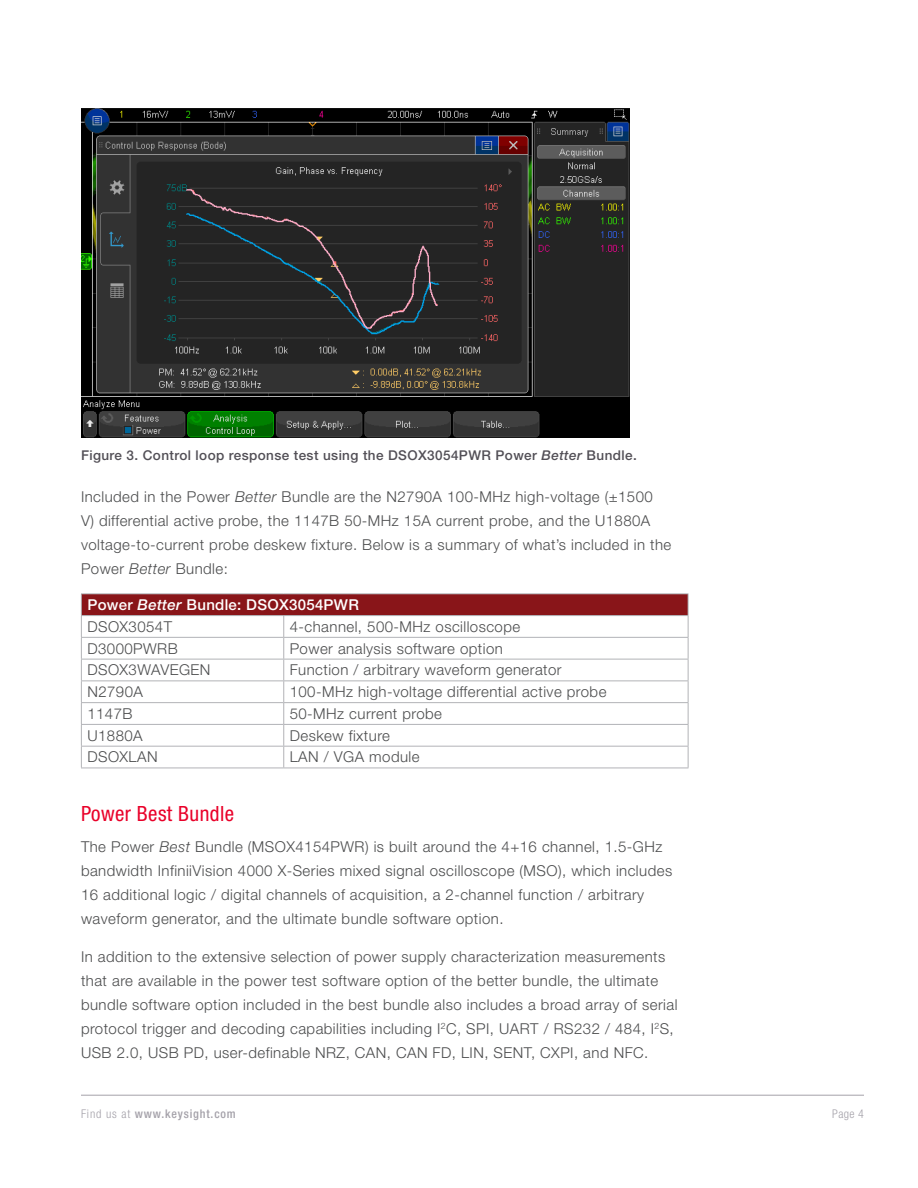
<style>
.page{position:relative;width:918px;height:1188px;background:#fff}
.page>*{position:absolute;margin:0;border:0;box-sizing:border-box;transform-origin:0 0}
.KT_-_Header_2{font:condensed 21px "Helvetica Neue LT Std";letter-spacing:.02em;color:#e90029}
.KT_-_Body_Text{font:300 15px/24px "Helvetica Neue LT Std";letter-spacing:.03em;color:#4b4c4d}
.KT_-_Table_Copy{font:300 15px "Helvetica Neue LT Std";letter-spacing:.03em;color:#4b4c4d}
.KT_-_Table_Header{font:500 15px "Helvetica Neue LT Std";letter-spacing:.02em;color:#fff}
.KT_-_Figure_Captions{font:500 13.5px "Helvetica Neue LT Std";letter-spacing:.03em;color:#524f56}
.t1{font:500 condensed 12px "Helvetica Neue LT Std";letter-spacing:.07em;color:#a4a1a9}
.t2{font:300 condensed 12px "Helvetica Neue LT Std";color:#a4a1a9}
.s1{font-style:italic}
.s2{font-weight:300}
</style>
<div class="page">
<hr style="left:81px;top:1095px;width:783px;height:1px;background:#a4a1a9">
<img style="left:81px;top:108px;width:548px;height:329px">
<div style="left:81px;top:594px;width:607px;height:22px;background:#891519"></div>
<svg style="left:82px;top:616px;width:606px;height:152px"></svg>
<hr style="left:81px;top:593px;width:203px;height:1px;background:#b2b3b7">
<hr style="left:284px;top:593px;width:404px;height:1px;background:#b2b3b7">
<hr style="left:81px;top:615px;width:203px;height:1px;background:#b2b3b7">
<hr style="left:284px;top:615px;width:404px;height:1px;background:#b2b3b7">
<hr style="left:81px;top:637px;width:203px;height:1px;background:#b2b3b7">
<hr style="left:284px;top:637px;width:404px;height:1px;background:#b2b3b7">
<hr style="left:81px;top:659px;width:203px;height:1px;background:#b2b3b7">
<hr style="left:284px;top:659px;width:404px;height:1px;background:#b2b3b7">
<hr style="left:81px;top:681px;width:203px;height:1px;background:#b2b3b7">
<hr style="left:284px;top:681px;width:404px;height:1px;background:#b2b3b7">
<hr style="left:81px;top:702px;width:203px;height:1px;background:#b2b3b7">
<hr style="left:284px;top:702px;width:404px;height:1px;background:#b2b3b7">
<hr style="left:81px;top:724px;width:203px;height:1px;background:#b2b3b7">
<hr style="left:284px;top:724px;width:404px;height:1px;background:#b2b3b7">
<hr style="left:81px;top:746px;width:203px;height:1px;background:#b2b3b7">
<svg style="left:81px;top:594px;width:1px;height:174px"></svg>
<hr style="left:284px;top:746px;width:404px;height:1px;background:#b2b3b7">
<svg style="left:283px;top:616px;width:1px;height:152px"></svg>
<svg style="left:688px;top:594px;width:1px;height:174px"></svg>
<hr style="left:81px;top:768px;width:203px;height:1px;background:#b2b3b7">
<hr style="left:284px;top:768px;width:404px;height:1px;background:#b2b3b7">
<p class="KT_-_Figure_Captions" style="left:81px;top:447px;width:557px">Figure 3. Control loop response test using the DSOX3054PWR Power <span class="s1">Better</span> Bundle.</p>
<p class="KT_-_Body_Text" style="left:81px;top:484px;width:592px">Included in the Power <span class="s1">Better</span> Bundle are the N2790A 100-MHz high-voltage (±1500<br>V) differential active probe, the 1147B 50-MHz 15A current probe, and the U1880A voltage-to-current probe deskew fixture. Below is a summary of what’s included in the Power <span class="s1">Better</span> Bundle:</p>
<p class="KT_-_Table_Header" style="left:87px;top:596px;width:273px">Power <span class="s1">Better</span> Bundle: DSOX3054PWR</p>
<p class="KT_-_Table_Copy" style="left:87px;top:617px;width:86px">DSOX3054T</p>
<p class="KT_-_Table_Copy" style="left:290px;top:617px;width:232px">4-channel, 500-MHz oscilloscope</p>
<p class="KT_-_Table_Copy" style="left:87px;top:639px;width:92px">D3000PWRB</p>
<p class="KT_-_Table_Copy" style="left:290px;top:639px;width:215px">Power analysis software option</p>
<p class="KT_-_Table_Copy" style="left:87px;top:661px;width:125px">DSOX3WAVEGEN</p>
<p class="KT_-_Table_Copy" style="left:290px;top:661px;width:273px">Function / arbitrary waveform generator</p>
<p class="KT_-_Table_Copy" style="left:87px;top:683px;width:57px">N2790A</p>
<p class="KT_-_Table_Copy" style="left:290px;top:683px;width:318px">100-MHz high-voltage differential active probe</p>
<p class="KT_-_Table_Copy" style="left:87px;top:704px;width:47px">1147B</p>
<p class="KT_-_Table_Copy" style="left:290px;top:704px;width:154px">50-MHz current probe</p>
<p class="KT_-_Table_Copy" style="left:87px;top:726px;width:57px">U1880A</p>
<p class="KT_-_Table_Copy" style="left:290px;top:726px;width:102px">Deskew fixture</p>
<p class="KT_-_Table_Copy" style="left:87px;top:748px;width:72px">DSOXLAN</p>
<p class="KT_-_Table_Copy" style="left:290px;top:748px;width:131px">LAN / VGA module</p>
<p class="KT_-_Header_2" style="left:81px;top:802px;width:155px">Power Best Bundle</p>
<p class="KT_-_Body_Text" style="left:81px;top:835px;width:593px">The Power <span class="s1">Best</span> Bundle (MSOX4154PWR) is built around the 4+16 channel, 1.5-GHz bandwidth InfiniiVision 4000 X-Series mixed signal oscilloscope (MSO), which includes 16 additional logic / digital channels of acquisition, a 2-channel function / arbitrary waveform generator, and the ultimate bundle software option.</p>
<p class="KT_-_Body_Text" style="left:81px;top:944px;width:598px">In addition to the extensive selection of power supply characterization measurements that are available in the power test software option of the better bundle, the ultimate bundle software option included in the best bundle also includes a broad array of serial protocol trigger and decoding capabilities including I<sup>2</sup>C, SPI, UART / RS232 / 484, I<sup>2</sup>S, USB 2.0, USB PD, user-definable NRZ, CAN, CAN FD, LIN, SENT, CXPI, and NFC.</p>
<p class="t1" style="left:81px;top:1106px;width:156px"><span class="s2">Find us at</span> www.keysight.com</p>
<p class="t2" style="left:832px;top:1107px;width:33px">Page 4</p>
</div>
